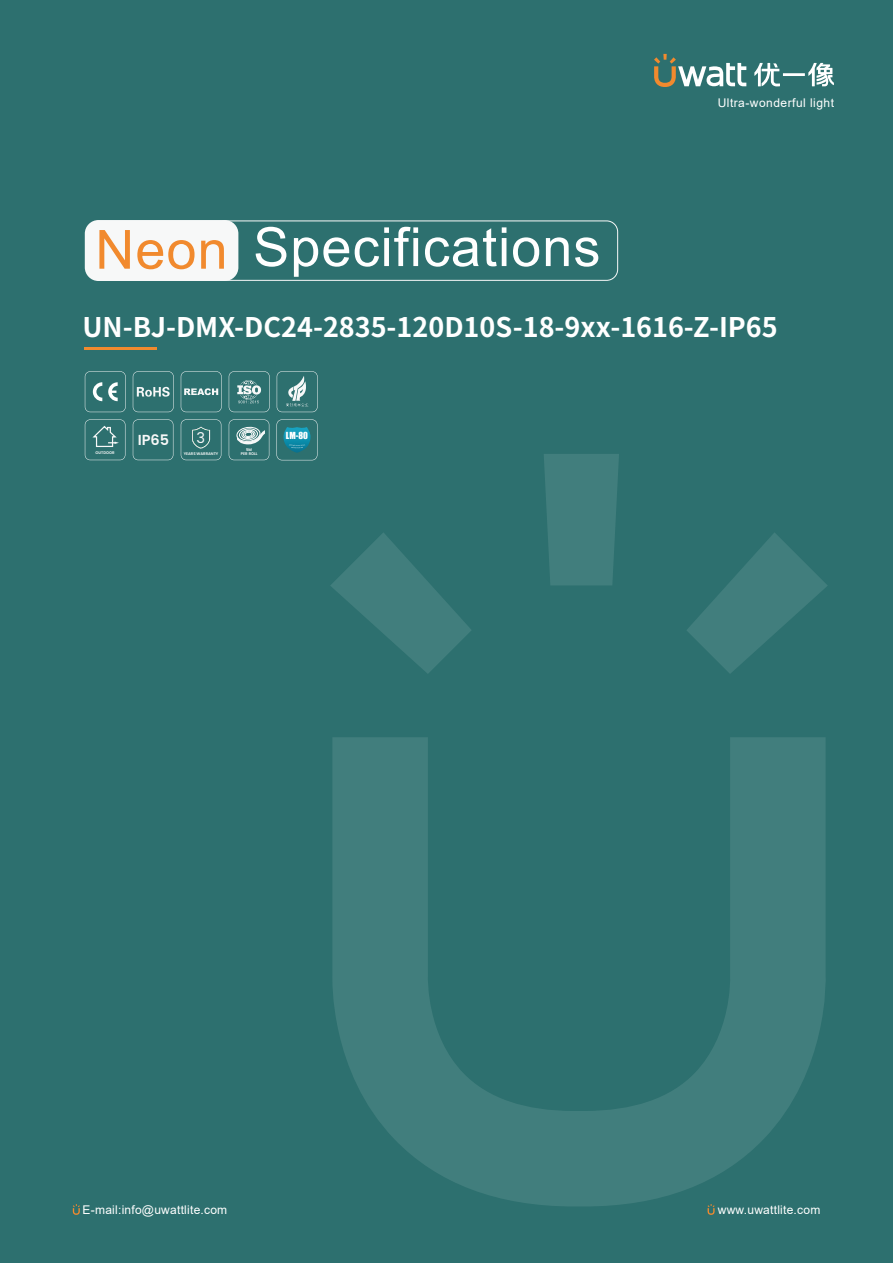
<style>
.page{position:relative;width:893px;height:1263px;background:#2d706f}
.page>*{position:absolute;margin:0;border:0;box-sizing:border-box;transform-origin:0 0}
.t1{font:54px "Arial";letter-spacing:.02em;color:#fff}
.t2{font:54px "Arial";color:#f18a2e}
.t3{font:700 27px "Source Han Sans CN";color:#fff}
.t4{font:14.7px "Poppins";color:#f7f8f8}
.t5{font:600 14.55px "Poppins";color:#f7f8f8}
.t6{font:12px "Arial";letter-spacing:.02em;color:#fff}
.t7{font:12px "Arial";letter-spacing:.04em;color:#fff}
.t8{font:9px "Impact";color:#fff}
.t9{font:600 3.9px "Poppins";color:#f7f8f8}
</style>
<div class="page">
<svg style="left:654px;top:54px;width:92px;height:33px"></svg>
<hr style="left:783px;top:73px;width:22px;height:3px;background:#fff">
<svg style="left:808px;top:63px;width:26px;height:23px"></svg>
<svg style="left:754px;top:63px;width:26px;height:23px"></svg>
<svg style="left:707px;top:1206px;width:8px;height:9px"></svg>
<svg style="left:73px;top:1204px;width:7px;height:11px"></svg>
<svg style="left:332px;top:737px;width:494px;height:469px"></svg>
<svg style="left:330px;top:533px;width:141px;height:141px"></svg>
<svg style="left:544px;top:454px;width:75px;height:131px;background:#3f7c7b"></svg>
<svg style="left:687px;top:533px;width:141px;height:141px"></svg>
<svg style="left:133px;top:371px;width:41px;height:41px"></svg>
<svg style="left:85px;top:371px;width:41px;height:41px"></svg>
<svg style="left:229px;top:371px;width:41px;height:41px"></svg>
<svg style="left:277px;top:371px;width:41px;height:41px"></svg>
<svg style="left:181px;top:371px;width:41px;height:41px"></svg>
<svg style="left:277px;top:419px;width:40px;height:41px"></svg>
<svg style="left:181px;top:419px;width:40px;height:41px"></svg>
<svg style="left:229px;top:419px;width:40px;height:41px"></svg>
<svg style="left:85px;top:419px;width:40px;height:41px"></svg>
<svg style="left:133px;top:419px;width:40px;height:41px"></svg>
<div style="left:85px;top:220px;width:153px;height:61px;background:#f7f8f8;border-radius:14px"></div>
<div style="left:214px;top:221px;width:404px;height:60px;border:1px solid #f7f8f8;border-radius:11px"></div>
<hr style="left:85px;top:347px;width:72px;height:3px;background:#f18a2e">
<h1 class="t2" style="left:95px;top:212px;width:134px">Neon</h1>
<h1 class="t1" style="left:253px;top:210px;width:349px">Specifications</h1>
<p class="t7" style="left:718px;top:94px;width:118px">Ultra-wonderful light</p>
<p class="t3" style="left:82px;top:312px;width:697px">UN-BJ-DMX-DC24-2835-120D10S-18-9xx-1616-Z-IP65</p>
<p class="t4" style="left:196px;top:427px;width:10px">3</p>
<p class="t8" style="left:286px;top:429px;width:24px">LM-80</p>
<p class="t9" style="left:184px;top:451px;width:36px">YEARS WARRANTY</p>
<p class="t5" style="left:138px;top:432px;width:33px">IP65</p>
<p class="t9" style="left:246px;top:447px;width:7px">5M</p>
<p class="t9" style="left:96px;top:451px;width:21px">OUTDOOR</p>
<p class="t9" style="left:241px;top:452px;width:18px">PER ROLL</p>
<p class="t6" style="left:83px;top:1202px;width:146px">E-mail:info@uwattlite.com</p>
<p class="t6" style="left:718px;top:1201px;width:104px">www.uwattlite.com</p>
</div>
